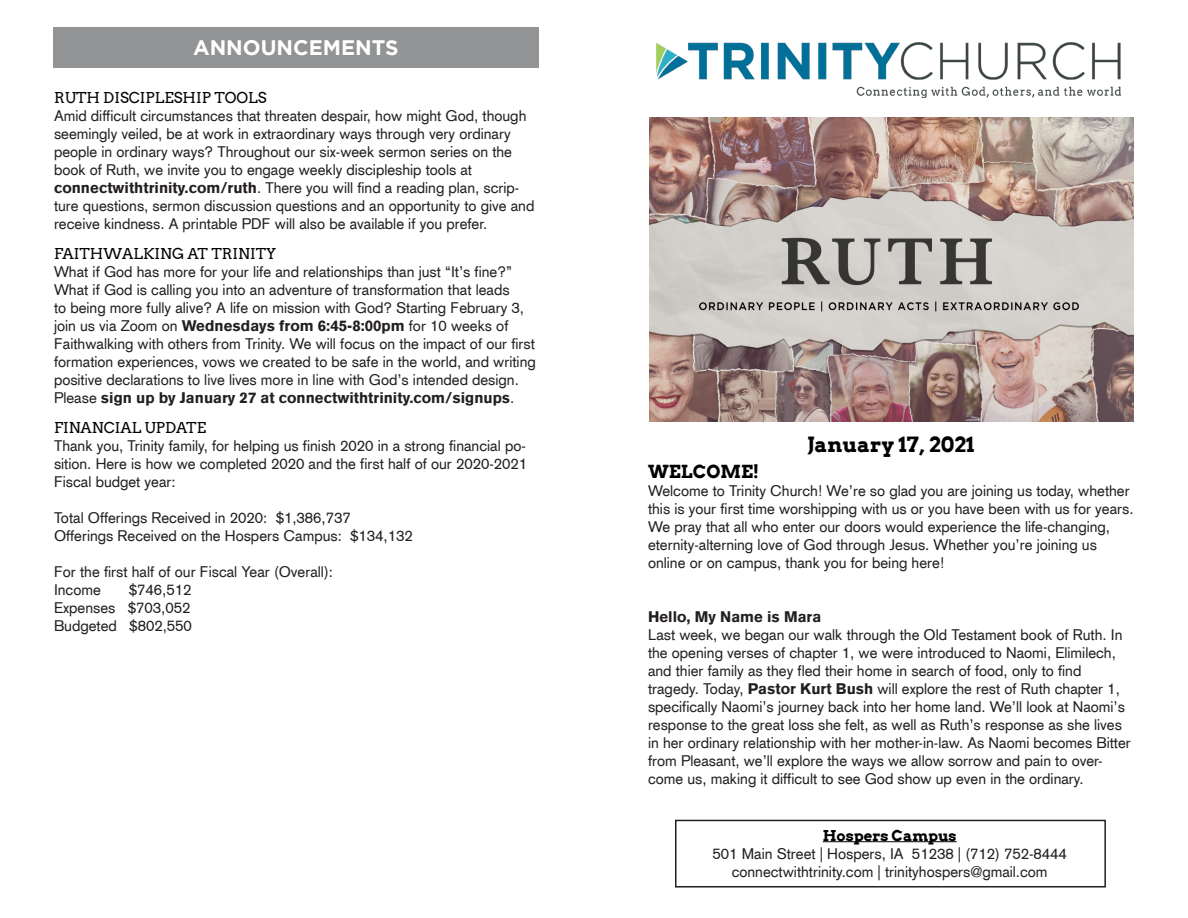
<style>
.page{position:relative;width:1188px;height:918px;background:#fff}
.page>*{position:absolute;margin:0;border:0;box-sizing:border-box;transform-origin:0 0}
.t1{font:700 21px "Arvo";color:#000}
.t2{font:700 21px "Gotham";color:#fff}
.t3{font:700 18px "Arvo";color:#000}
.t4{font:15px/18px "Akzidenz Grotesk CE";color:#231f20}
.t5{font:15px "Arvo";color:#000}
.t6{font:900 15px "Akzidenz Grotesk CE";color:#231f20}
.t7{font:700 15px "Arvo";color:#000}
.s1{font-weight:900}
</style>
<div class="page">
<div style="left:675px;top:820px;width:431px;height:68px;border:2px solid #231f20"></div>
<div style="left:53px;top:27px;width:486px;height:41px;background:#919394"></div>
<hr style="left:823px;top:841px;width:134px;height:1px;background:#000">
<img style="left:649px;top:118px;width:485px;height:304px">
<img style="left:657px;top:43px;width:463px;height:55px">
<p class="t2" style="left:193px;top:36px;width:207px">ANNOUNCEMENTS</p>
<p class="t5" style="left:54px;top:89px;width:214px">RUTH DISCIPLESHIP TOOLS</p>
<p class="t4" style="left:54px;top:107px;width:474px">Amid difficult circumstances that threaten despair, how might God, though seemingly veiled, be at work in extraordinary ways through very ordinary people in ordinary ways? Throughout our six-week sermon series on the book of Ruth, we invite you to engage weekly discipleship tools at</p>
<p class="t4" style="left:54px;top:179px;width:482px"><span class="s1">connectwithtrinity.com/ruth</span>. There you will find a reading plan, scrip&shy;ture questions, sermon discussion questions and an opportunity to give and receive kindness. A printable PDF will also be available if you prefer.</p>
<p class="t5" style="left:54px;top:245px;width:224px">FAITHWALKING AT TRINITY</p>
<p class="t4" style="left:54px;top:263px;width:483px">What if God has more for your life and relationships than just “It’s fine?” What if God is calling you into an adventure of transformation that leads<br>to being more fully alive? A life on mission with God? Starting February 3, join us via Zoom on <span class="s1">Wednesdays from 6:45-8:00pm</span> for 10 weeks of Faithwalking with others from Trinity. We will focus on the impact of our first formation experiences, vows we created to be safe in the world, and writing positive declarations to live lives more in line with God’s intended design.<br>Please <span class="s1">sign up by January 27 at connectwithtrinity.com/signups</span>.</p>
<p class="t5" style="left:54px;top:419px;width:154px">FINANCIAL UPDATE</p>
<p class="t4" style="left:54px;top:437px;width:475px;text-align:justify">Thank you, Trinity family, for helping us finish 2020 in a strong financial po&shy;sition. Here is how we completed 2020 and the first half of our 2020-2021<br>Fiscal budget year:</p>
<p class="t4" style="left:54px;top:509px;width:298px">Total Offerings Received in 2020: $1,386,737</p>
<p class="t4" style="left:54px;top:527px;width:360px">Offerings Received on the Hospers Campus: $134,132</p>
<p class="t4" style="left:54px;top:563px;width:280px">For the first half of our Fiscal Year (Overall):</p>
<p class="t4" style="left:54px;top:581px;width:48px">Income</p>
<p class="t4" style="left:129px;top:581px;width:64px">$746,512</p>
<p class="t4" style="left:54px;top:599px;width:138px">Expenses $703,052</p>
<p class="t4" style="left:54px;top:617px;width:139px">Budgeted $802,550</p>
<p class="t1" style="left:807px;top:432px;width:169px">January 17, 2021</p>
<p class="t3" style="left:648px;top:460px;width:113px">WELCOME!</p>
<p class="t4" style="left:648px;top:482px;width:487px">Welcome to Trinity Church! We’re so glad you are joining us today, whether this is your first time worshipping with us or you have been with us for years.<br>We pray that all who enter our doors would experience the life-changing, eternity-alterning love of God through Jesus. Whether you’re joining us online or on campus, thank you for being here!</p>
<p class="t6" style="left:648px;top:607px;width:175px">Hello, My Name is Mara</p>
<p class="t4" style="left:648px;top:626px;width:476px">Last week, we began our walk through the Old Testament book of Ruth. In the opening verses of chapter 1, we were introduced to Naomi, Elimilech, and thier family as they fled their home in search of food, only to find</p>
<p class="t4" style="left:648px;top:680px;width:484px">tragedy. Today, <span class="s1">Pastor Kurt Bush</span> will explore the rest of Ruth chapter 1, specifically Naomi’s journey back into her home land. We’ll look at Naomi’s response to the great loss she felt, as well as Ruth’s response as she lives in her ordinary relationship with her mother-in-law. As Naomi becomes Bitter from Pleasant, we’ll explore the ways we allow sorrow and pain to over&shy;come us, making it difficult to see God show up even in the ordinary.</p>
<p class="t7" style="left:823px;top:826px;width:135px">Hospers Campus</p>
<p class="t4" style="left:713px;top:844px;width:356px">501 Main Street | Hospers, IA 51238 | (712) 752-8444</p>
<p class="t4" style="left:732px;top:862px;width:317px">connectwithtrinity.com | trinityhospers@gmail.com</p>
</div>
